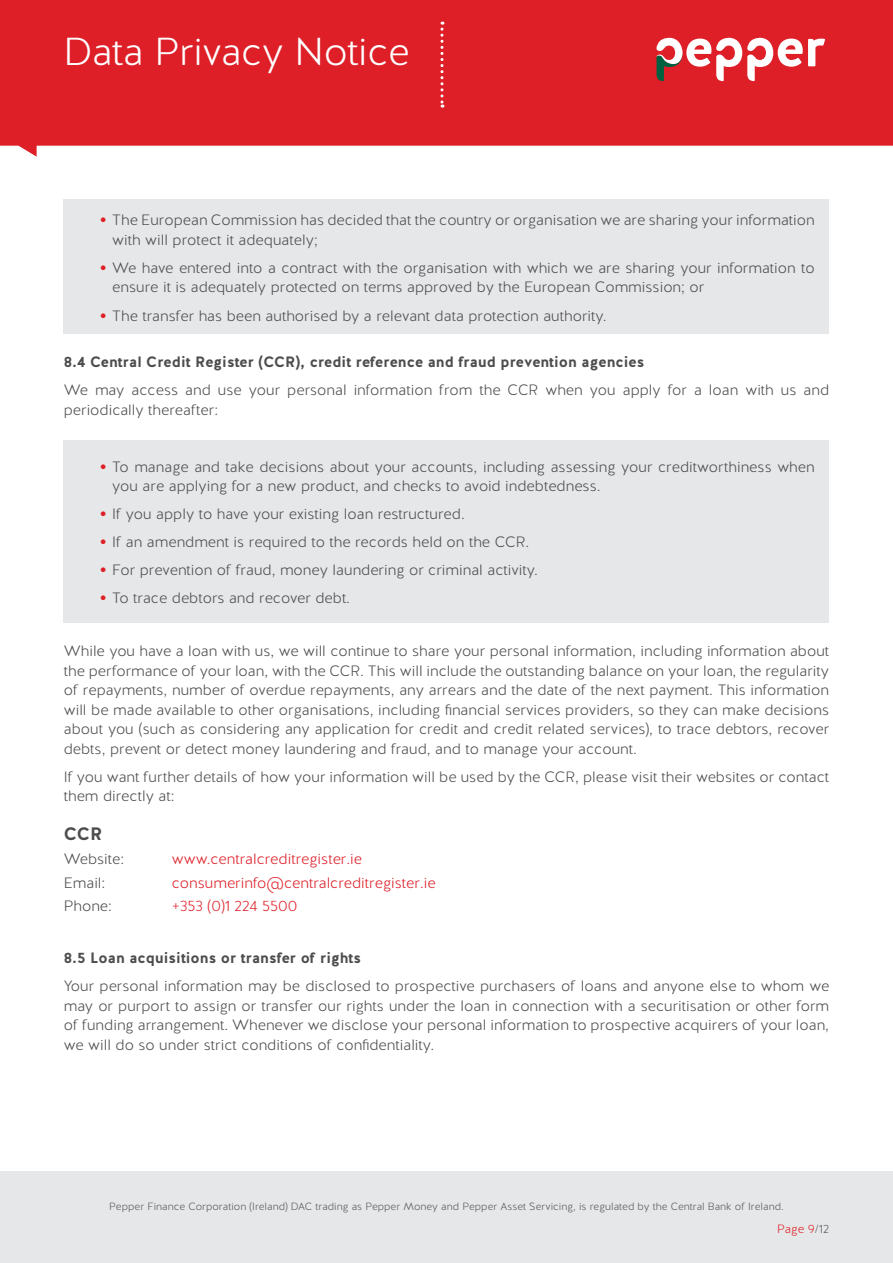
<style>
.page{position:relative;width:893px;height:1263px;background:#fff}
.page>*{position:absolute;margin:0;border:0;box-sizing:border-box;transform-origin:0 0}
.t1{font:300 39px "Halis R";letter-spacing:-.01em;color:#fff}
.t2{font:700 18px "Halis R";color:#4d4d4f}
.t3{font:300 15px/19.5px "Halis R";color:#4d4d4f}
.t4{font:700 15px "Halis R";color:#4d4d4f}
.t5{font:300 15px "Halis R";color:#de1f28}
.t6{font:300 12px "Halis R";color:#de1f28}
.t7{font:300 10.5px "Halis R";color:#58595b}
.s1{font-weight:700;font-size:18px;color:#de1f28}
.s2{color:#58595b}
</style>
<div class="page">
<div style="left:0;top:1171px;width:893px;height:92px;background:#e6e7e8"></div>
<svg style="left:0;top:0;width:893px;height:157px;background:#e02f38"></svg>
<svg style="left:440px;top:22px;width:3px;height:86px"></svg>
<svg style="left:656px;top:37px;width:169px;height:44px"></svg>
<div style="left:64px;top:200px;width:765px;height:134px;background:#e6e7e8"></div>
<div style="left:64px;top:440px;width:765px;height:183px;background:#e6e7e8"></div>
<h1 class="t1" style="left:64px;top:27px;width:348px">Data Privacy Notice</h1>
<p class="t3" style="left:112px;top:211px;width:704px;text-indent:-13px"><span class="s1">•</span> The European Commission has decided that the country or organisation we are sharing your information with will protect it adequately;</p>
<p class="t3" style="left:112px;top:259px;width:704px;text-indent:-13px"><span class="s1">•</span> We have entered into a contract with the organisation with which we are sharing your information to ensure it is adequately protected on terms approved by the European Commission; or</p>
<p class="t3" style="left:100px;top:306px;width:509px"><span class="s1">•</span> The transfer has been authorised by a relevant data protection authority.</p>
<p class="t4" style="left:64px;top:352px;width:582px">8.4 Central Credit Register (CCR), credit reference and fraud prevention agencies</p>
<p class="t3" style="left:64px;top:381px;width:767px">We may access and use your personal information from the CCR when you apply for a loan with us and periodically thereafter:</p>
<p class="t3" style="left:112px;top:457px;width:704px;text-indent:-13px"><span class="s1">•</span> To manage and take decisions about your accounts, including assessing your creditworthiness when you are applying for a new product, and checks to avoid indebtedness.</p>
<p class="t3" style="left:100px;top:505px;width:367px"><span class="s1">•</span> If you apply to have your existing loan restructured.</p>
<p class="t3" style="left:100px;top:533px;width:431px"><span class="s1">•</span> If an amendment is required to the records held on the CCR.</p>
<p class="t3" style="left:100px;top:561px;width:440px"><span class="s1">•</span> For prevention of fraud, money laundering or criminal activity.</p>
<p class="t3" style="left:100px;top:589px;width:252px"><span class="s1">•</span> To trace debtors and recover debt.</p>
<p class="t3" style="left:64px;top:642px;width:767px;text-align:justify">While you have a loan with us, we will continue to share your personal information, including information about the performance of your loan, with the CCR. This will include the outstanding balance on your loan, the regularity of repayments, number of overdue repayments, any arrears and the date of the next payment. This information will be made available to other organisations, including financial services providers, so they can make decisions about you (such as considering any application for credit and credit related services), to trace debtors, recover debts, prevent or detect money laundering and fraud, and to manage your account.</p>
<p class="t3" style="left:64px;top:767px;width:767px">If you want further details of how your information will be used by the CCR, please visit their websites or contact them directly at:</p>
<p class="t2" style="left:64px;top:822px;width:40px">CCR</p>
<p class="t3" style="left:64px;top:849px;width:62px">Website:</p>
<p class="t5" style="left:172px;top:849px;width:192px">www.centralcreditregister.ie</p>
<p class="t3" style="left:64px;top:873px;width:43px">Email:</p>
<p class="t5" style="left:172px;top:873px;width:265px">consumerinfo@centralcreditregister.ie</p>
<p class="t3" style="left:64px;top:897px;width:50px">Phone:</p>
<p class="t5" style="left:172px;top:897px;width:127px">+353 (0)1 224 5500</p>
<p class="t4" style="left:64px;top:948px;width:299px">8.5 Loan acquisitions or transfer of rights</p>
<p class="t3" style="left:64px;top:976px;width:767px;text-align:justify">Your personal information may be disclosed to prospective purchasers of loans and anyone else to whom we may or purport to assign or transfer our rights under the loan in connection with a securitisation or other form of funding arrangement. Whenever we disclose your personal information to prospective acquirers of your loan, we will do so under strict conditions of confidentiality.</p>
<p class="t7" style="left:109px;top:1200px;width:676px">Pepper Finance Corporation (Ireland) DAC trading as Pepper Money and Pepper Asset Servicing, is regulated by the Central Bank of Ireland.</p>
<p class="t6" style="left:777px;top:1221px;width:54px">Page 9<span class="s2">/12</span></p>
</div>
